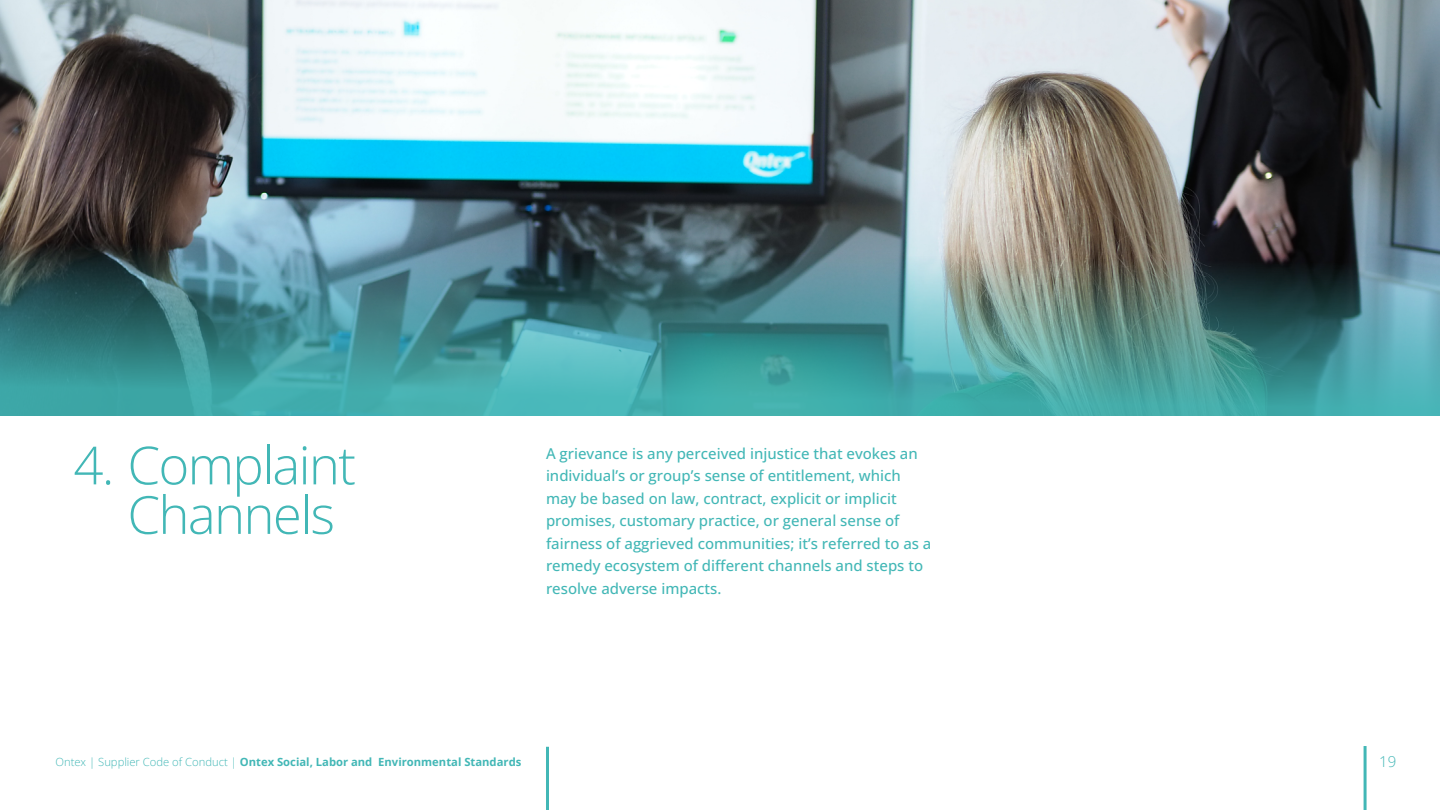
<style>
.page{position:relative;width:1440px;height:810px;background:#fff}
.page>*{position:absolute;margin:0;border:0;box-sizing:border-box;transform-origin:0 0}
.t1{font:300 52.5px/49.5px "Open Sans";letter-spacing:-.03em;color:#42b7b6}
.t2{font:500 15px/22.5px "Open Sans";color:#42b7b6}
.t3{font:300 15px "Open Sans";color:#42b7b6}
.t4{font:700 11.25px "Open Sans";color:#42b7b6}
.s1{font-weight:300}
</style>
<div class="page">
<hr style="left:1364px;top:746px;width:3px;height:64px;background:#42b7b6">
<img style="left:0;top:0;width:1440px;height:416px">
<hr style="left:546px;top:747px;width:3px;height:63px;background:#42b7b6">
<h1 class="t1" style="left:127px;top:439px;width:230px;text-indent:-54px">4. Complaint<br>Channels</h1>
<p class="t2" style="left:546px;top:441px;width:387px">A grievance is any perceived injustice that evokes an individual’s or group’s sense of entitlement, which may be based on law, contract, explicit or implicit promises, customary practice, or general sense of fairness of aggrieved communities; it’s referred to as a remedy ecosystem of different channels and steps to resolve adverse impacts.</p>
<p class="t4" style="left:56px;top:754px;width:467px"><span class="s1">Ontex | Supplier Code of Conduct |</span> Ontex Social, Labor and Environmental Standards</p>
<p class="t3" style="left:1379px;top:751px;width:19px">19</p>
</div>
